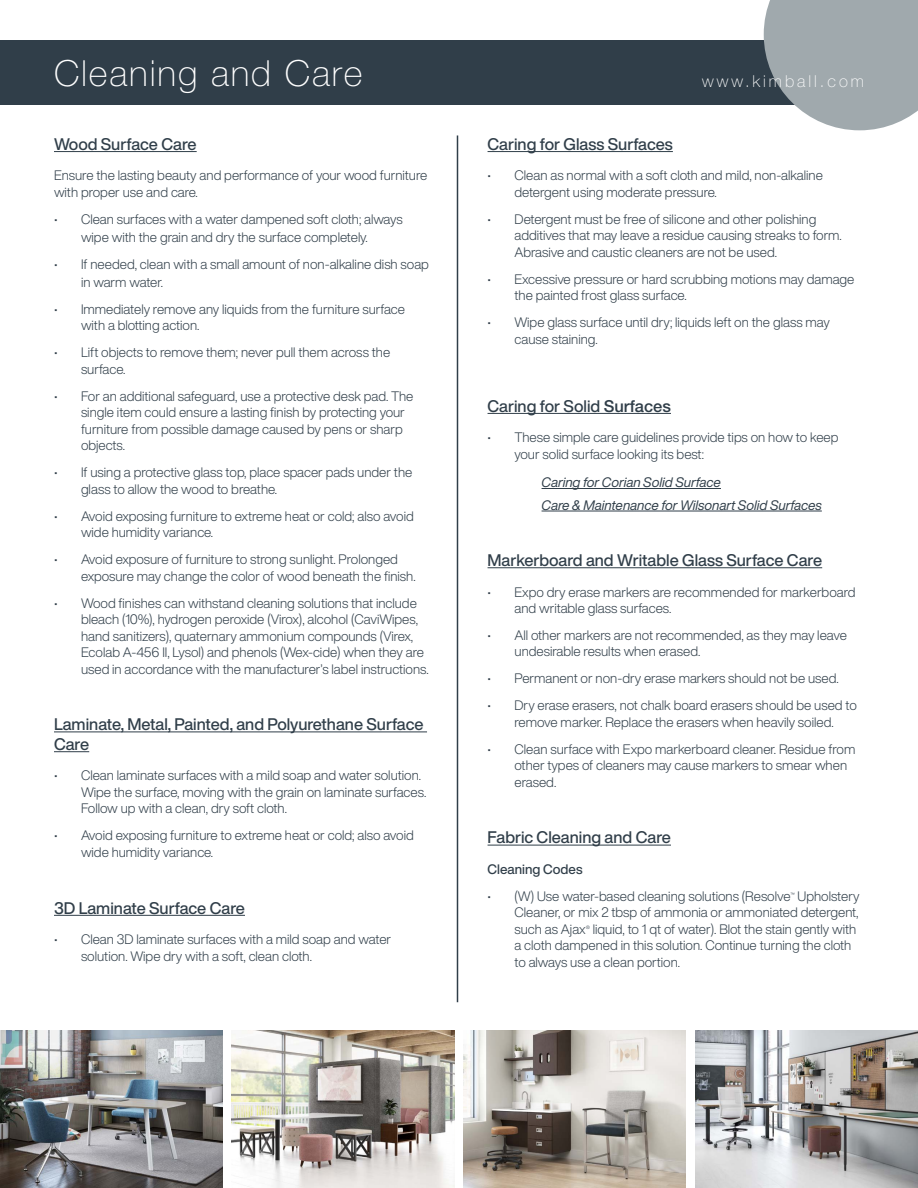
<style>
.page{position:relative;width:918px;height:1188px;background:#fff}
.page>*{position:absolute;margin:0;border:0;box-sizing:border-box;transform-origin:0 0}
.t1{font:100 36px "Helvetica Neue LT Std";letter-spacing:.05em;color:#fff}
.t2{font:500 16.5px/19.8px "Helvetica Now Display";color:#303e49}
.t3{font:100 16.5px "Helvetica Neue LT Std";letter-spacing:.18em;color:#fff}
.t4{font:300 13.5px/16.5px "Helvetica Now Display";color:#303e49}
.t5{font:italic 13.5px/22.5px "Helvetica Now Display";color:#303e49}
.t6{font:500 13.5px "Helvetica Now Display";color:#303e49}
.s1{font-family:"Helvetica Neue LT Std"}
</style>
<div class="page">
<hr style="left:54px;top:151px;width:143px;height:1px;background:#303e49">
<hr style="left:488px;top:845px;width:183px;height:1px;background:#303e49">
<hr style="left:54px;top:731px;width:373px;height:1px;background:#303e49">
<hr style="left:54px;top:751px;width:35px;height:1px;background:#303e49">
<hr style="left:54px;top:915px;width:191px;height:1px;background:#303e49">
<hr style="left:488px;top:151px;width:185px;height:1px;background:#303e49">
<hr style="left:542px;top:488px;width:179px;height:1px;background:#303e49">
<hr style="left:542px;top:511px;width:280px;height:1px;background:#303e49">
<hr style="left:488px;top:413px;width:183px;height:1px;background:#303e49">
<hr style="left:457px;top:135px;width:1px;height:867px;background:#303e49">
<hr style="left:488px;top:567px;width:334px;height:1px;background:#303e49">
<img style="left:0;top:1030px;width:222px;height:158px">
<img style="left:463px;top:1030px;width:223px;height:158px">
<img style="left:232px;top:1030px;width:222px;height:158px">
<img style="left:696px;top:1030px;width:222px;height:158px">
<div style="left:0;top:40px;width:918px;height:65px;background:#303e49"></div>
<svg style="left:764px;top:0;width:154px;height:130px;background:#a4acb0"></svg>
<h1 class="t1" style="left:54px;top:52px;width:310px">Cleaning and Care</h1>
<p class="t2" style="left:54px;top:134px;width:144px">Wood Surface Care</p>
<p class="t4" style="left:54px;top:167px;width:375px">Ensure the lasting beauty and performance of your wood furniture with proper use and care.</p>
<p class="t4" style="left:54px;top:210px;width:350px;line-height:18px;text-align:center">• Clean surfaces with a water dampened soft cloth; always wipe with the grain and dry the surface completely.</p>
<p class="t4" style="left:81px;top:255px;width:350px;line-height:18px;text-indent:-27px">• If needed, clean with a small amount of non-alkaline dish soap in warm water.</p>
<p class="t4" style="left:81px;top:301px;width:326px;text-indent:-27px">• Immediately remove any liquids from the furniture surface with a blotting action.</p>
<p class="t4" style="left:81px;top:344px;width:311px;text-indent:-27px">• Lift objects to remove them; never pull them across the surface.</p>
<p class="t4" style="left:81px;top:388px;width:334px;text-indent:-27px">• For an additional safeguard, use a protective desk pad. The single item could ensure a lasting finish by protecting your furniture from possible damage caused by pens or sharp objects.</p>
<p class="t4" style="left:81px;top:464px;width:333px;text-indent:-27px">• If using a protective glass top, place spacer pads under the glass to allow the wood to breathe.</p>
<p class="t4" style="left:81px;top:508px;width:334px;text-indent:-27px">• Avoid exposing furniture to extreme heat or cold; also avoid wide humidity variance.</p>
<p class="t4" style="left:81px;top:551px;width:336px;text-indent:-27px">• Avoid exposure of furniture to strong sunlight. Prolonged exposure may change the color of wood beneath the finish.</p>
<p class="t4" style="left:81px;top:595px;width:349px;text-indent:-27px">• Wood finishes can withstand cleaning solutions that include bleach (10%), hydrogen peroxide (Virox), alcohol (CaviWipes, hand sanitizers), quaternary ammonium compounds (Virex, Ecolab A-456 II, Lysol) and phenols (Wex-cide) when they are used in accordance with the manufacturer’s label instructions.</p>
<p class="t2" style="left:54px;top:714px;width:371px">Laminate, Metal, Painted, and Polyurethane Surface<br>Care</p>
<p class="t4" style="left:81px;top:767px;width:347px;text-indent:-27px">• Clean laminate surfaces with a mild soap and water solution.<br>Wipe the surface, moving with the grain on laminate surfaces.<br>Follow up with a clean, dry soft cloth.</p>
<p class="t4" style="left:81px;top:827px;width:334px;text-indent:-27px">• Avoid exposing furniture to extreme heat or cold; also avoid wide humidity variance.</p>
<p class="t2" style="left:54px;top:898px;width:193px">3D Laminate Surface Care</p>
<p class="t4" style="left:81px;top:931px;width:312px;text-indent:-27px">• Clean 3D laminate surfaces with a mild soap and water solution. Wipe dry with a soft, clean cloth.</p>
<p class="t2" style="left:488px;top:134px;width:187px">Caring for Glass Surfaces</p>
<p class="t3" style="left:702px;top:72px;width:163px">www.kimball.com</p>
<p class="t4" style="left:515px;top:167px;width:310px;text-indent:-27px">• Clean as normal with a soft cloth and mild, non-alkaline detergent using moderate pressure.</p>
<p class="t4" style="left:515px;top:211px;width:329px;text-indent:-27px">• Detergent must be free of silicone and other polishing additives that may leave a residue causing streaks to form.<br>Abrasive and caustic cleaners are not be used.</p>
<p class="t4" style="left:515px;top:271px;width:341px;text-indent:-27px">• Excessive pressure or hard scrubbing motions may damage the painted frost glass surface.</p>
<p class="t4" style="left:515px;top:314px;width:317px;text-indent:-27px">• Wipe glass surface until dry; liquids left on the glass may cause staining.</p>
<p class="t2" style="left:488px;top:396px;width:185px">Caring for Solid <span class="s1">Surfaces</span></p>
<p class="t4" style="left:515px;top:429px;width:326px;text-indent:-27px">• These simple care guidelines provide tips on how to keep your solid surface looking its best:</p>
<p class="t5" style="left:542px;top:471px;width:282px">Caring for Corian Solid Surface<br>Care &amp; Maintenance for Wilsonart Solid Surfaces</p>
<p class="t2" style="left:488px;top:550px;width:336px">Markerboard and Writable Glass Surface Care</p>
<p class="t4" style="left:515px;top:583px;width:342px;text-indent:-27px">• Expo dry erase markers are recommended for markerboard and writable glass surfaces.</p>
<p class="t4" style="left:515px;top:627px;width:334px;text-indent:-27px">• All other markers are not recommended, as they may leave undesirable results when erased.</p>
<p class="t4" style="left:488px;top:670px;width:353px">• Permanent or non-dry erase markers should not be used.</p>
<p class="t4" style="left:488px;top:697px;width:371px;text-align:center">• Dry erase erasers, not chalk board erasers should be used to remove marker. Replace the erasers when heavily soiled.</p>
<p class="t4" style="left:515px;top:741px;width:342px;text-indent:-27px">• Clean surface with Expo markerboard cleaner. Residue from other types of cleaners may cause markers to smear when erased.</p>
<p class="t2" style="left:488px;top:828px;width:185px">Fabric Cleaning and Care</p>
<p class="t6" style="left:488px;top:860px;width:96px">Cleaning Codes</p>
<p class="t4" style="left:515px;top:888px;width:346px;text-indent:-27px">• (W) Use water-based cleaning solutions (Resolve<sup>™</sup> Upholstery Cleaner, or mix 2 tbsp of ammonia or ammoniated detergent, such as Ajax<sup>®</sup> liquid, to 1 qt of water). Blot the stain gently with a cloth dampened in this solution. Continue turning the cloth to always use a clean portion.</p>
</div>
